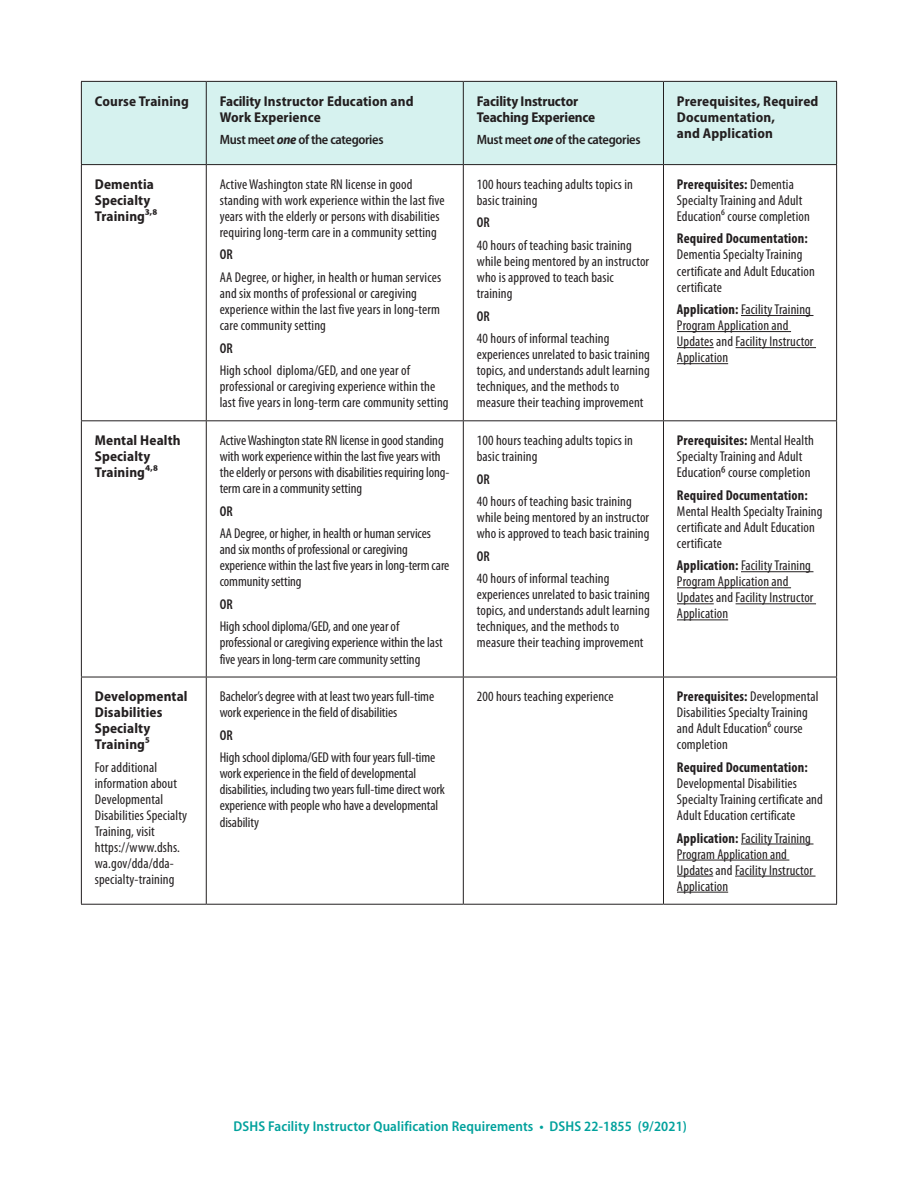
<style>
.page{position:relative;width:918px;height:1188px;background:#fff}
.page>*{position:absolute;margin:0;border:0;box-sizing:border-box;transform-origin:0 0}
.Body_copy{font:condensed 14.25px/16px "Myriad Pro";letter-spacing:.01em;color:#231f20}
.Body_copy-2{font:700 semi-condensed 14.25px/16px "Myriad Pro";letter-spacing:.01em;color:#231f20}
.Body_copy-3{font:600 semi-condensed 14.25px "Myriad Pro";letter-spacing:.01em;color:#00a19c}
.Body_copy-4{font:700 semi-condensed 14.25px/16px "Myriad Pro";letter-spacing:-.01em;color:#231f20}
.Body_copy-5{font:600 condensed 14.25px "Myriad Pro";letter-spacing:.01em;color:#231f20}
.Body_copy-6{font:600 semi-condensed 13.5px "Myriad Pro";letter-spacing:-.025em;color:#231f20}
.s1{font-weight:700;font-style:italic}
.s2{font-weight:700}
.s3{font-size:16.5px}
</style>
<div class="page">
<div style="left:82px;top:82px;width:754px;height:82px;background:#d6f2ef"></div>
<hr style="left:81px;top:81px;width:125px;height:1px;background:#231f20">
<hr style="left:81px;top:82px;width:1px;height:82px;background:#231f20">
<hr style="left:206px;top:81px;width:257px;height:1px;background:#231f20">
<hr style="left:206px;top:82px;width:1px;height:82px;background:#231f20">
<hr style="left:463px;top:81px;width:200px;height:1px;background:#231f20">
<hr style="left:463px;top:82px;width:1px;height:82px;background:#231f20">
<hr style="left:663px;top:81px;width:174px;height:1px;background:#231f20">
<hr style="left:663px;top:82px;width:1px;height:82px;background:#231f20">
<hr style="left:836px;top:82px;width:1px;height:82px;background:#231f20">
<hr style="left:81px;top:164px;width:125px;height:1px;background:#231f20">
<hr style="left:81px;top:165px;width:1px;height:255px;background:#231f20">
<hr style="left:206px;top:164px;width:257px;height:1px;background:#231f20">
<hr style="left:206px;top:165px;width:1px;height:255px;background:#231f20">
<hr style="left:463px;top:164px;width:200px;height:1px;background:#231f20">
<hr style="left:463px;top:165px;width:1px;height:255px;background:#231f20">
<hr style="left:663px;top:164px;width:174px;height:1px;background:#231f20">
<hr style="left:663px;top:165px;width:1px;height:255px;background:#231f20">
<hr style="left:836px;top:165px;width:1px;height:255px;background:#231f20">
<hr style="left:81px;top:420px;width:125px;height:1px;background:#231f20">
<hr style="left:81px;top:421px;width:1px;height:256px;background:#231f20">
<hr style="left:206px;top:420px;width:257px;height:1px;background:#231f20">
<hr style="left:206px;top:421px;width:1px;height:256px;background:#231f20">
<hr style="left:463px;top:420px;width:200px;height:1px;background:#231f20">
<hr style="left:463px;top:421px;width:1px;height:256px;background:#231f20">
<hr style="left:663px;top:420px;width:174px;height:1px;background:#231f20">
<hr style="left:663px;top:421px;width:1px;height:256px;background:#231f20">
<hr style="left:836px;top:421px;width:1px;height:256px;background:#231f20">
<hr style="left:81px;top:677px;width:125px;height:1px;background:#231f20">
<hr style="left:81px;top:677px;width:1px;height:227px;background:#231f20">
<hr style="left:206px;top:677px;width:257px;height:1px;background:#231f20">
<hr style="left:206px;top:677px;width:1px;height:227px;background:#231f20">
<hr style="left:463px;top:677px;width:200px;height:1px;background:#231f20">
<hr style="left:463px;top:677px;width:1px;height:227px;background:#231f20">
<hr style="left:663px;top:677px;width:174px;height:1px;background:#231f20">
<hr style="left:663px;top:677px;width:1px;height:227px;background:#231f20">
<hr style="left:836px;top:677px;width:1px;height:227px;background:#231f20">
<hr style="left:81px;top:904px;width:125px;height:1px;background:#231f20">
<hr style="left:206px;top:904px;width:257px;height:1px;background:#231f20">
<hr style="left:463px;top:904px;width:200px;height:1px;background:#231f20">
<hr style="left:663px;top:904px;width:174px;height:1px;background:#231f20">
<hr style="left:741px;top:315px;width:72px;height:1px;background:#231f20">
<hr style="left:677px;top:331px;width:114px;height:1px;background:#231f20">
<hr style="left:677px;top:347px;width:37px;height:1px;background:#231f20">
<hr style="left:736px;top:347px;width:80px;height:1px;background:#231f20">
<hr style="left:677px;top:363px;width:51px;height:1px;background:#231f20">
<hr style="left:741px;top:571px;width:72px;height:1px;background:#231f20">
<hr style="left:677px;top:587px;width:114px;height:1px;background:#231f20">
<hr style="left:677px;top:603px;width:37px;height:1px;background:#231f20">
<hr style="left:736px;top:603px;width:80px;height:1px;background:#231f20">
<hr style="left:677px;top:620px;width:51px;height:1px;background:#231f20">
<hr style="left:741px;top:844px;width:72px;height:1px;background:#231f20">
<hr style="left:677px;top:860px;width:112px;height:1px;background:#231f20">
<hr style="left:677px;top:876px;width:36px;height:1px;background:#231f20">
<hr style="left:735px;top:876px;width:81px;height:1px;background:#231f20">
<hr style="left:677px;top:892px;width:51px;height:1px;background:#231f20">
<p class="Body_copy-2" style="left:95px;top:93px;width:96px">Course Training</p>
<p class="Body_copy-2" style="left:220px;top:93px;width:195px">Facility Instructor Education and<br>Work Experience</p>
<p class="Body_copy-6" style="left:220px;top:132px;width:165px">Must meet <span class="s1">one</span> of the categories</p>
<p class="Body_copy-2" style="left:95px;top:176px;width:64px">Dementia<br>Specialty<br>Training³,⁸</p>
<p class="Body_copy" style="left:220px;top:176px;width:226px">Active Washington state RN license in good standing with work experience within the last five years with the elderly or persons with disabilities requiring long-term care in a community setting</p>
<p class="Body_copy-5" style="left:220px;top:247px;width:15px">OR</p>
<p class="Body_copy" style="left:220px;top:270px;width:223px">AA Degree, or higher, in health or human services and six months of professional or caregiving experience within the last five years in long-term care community setting</p>
<p class="Body_copy-5" style="left:220px;top:340px;width:15px">OR</p>
<p class="Body_copy" style="left:220px;top:363px;width:230px">High school diploma/GED, and one year of professional or caregiving experience within the last five years in long-term care community setting</p>
<p class="Body_copy-2" style="left:95px;top:432px;width:87px">Mental Health<br>Specialty<br>Training⁴,⁸</p>
<p class="Body_copy" style="left:220px;top:433px;width:231px">Active Washington state RN license in good standing with work experience within the last five years with the elderly or persons with disabilities requiring long&shy;term care in a community setting</p>
<p class="Body_copy-5" style="left:220px;top:503px;width:14px">OR</p>
<p class="Body_copy" style="left:220px;top:526px;width:231px">AA Degree, or higher, in health or human services and six months of professional or caregiving experience within the last five years in long-term care community setting</p>
<p class="Body_copy-5" style="left:220px;top:596px;width:14px">OR</p>
<p class="Body_copy" style="left:220px;top:619px;width:224px">High school diploma/GED, and one year of professional or caregiving experience within the last five years in long-term care community setting</p>
<p class="Body_copy-2" style="left:95px;top:689px;width:94px">Developmental<br>Disabilities<br>Specialty<br>Training⁵</p>
<p class="Body_copy" style="left:95px;top:759px;width:94px">For additional information about<br>Developmental<br>Disabilities Specialty<br>Training, visit https://www.dshs. wa.gov/dda/dda&shy;specialty-training</p>
<p class="Body_copy" style="left:220px;top:689px;width:216px">Bachelor’s degree with at least two years full-time work experience in the field of disabilities</p>
<p class="Body_copy-5" style="left:220px;top:727px;width:14px">OR</p>
<p class="Body_copy" style="left:220px;top:750px;width:227px">High school diploma/GED with four years full-time work experience in the field of developmental disabilities, including two years full-time direct work experience with people who have a developmental disability</p>
<p class="Body_copy-4" style="left:477px;top:93px;width:120px">Facility Instructor<br>Teaching Experience</p>
<p class="Body_copy-6" style="left:477px;top:132px;width:165px">Must meet <span class="s1">one</span> of the categories</p>
<p class="Body_copy" style="left:477px;top:176px;width:158px">100 hours teaching adults topics in basic training</p>
<p class="Body_copy-5" style="left:477px;top:215px;width:15px">OR</p>
<p class="Body_copy" style="left:477px;top:237px;width:174px">40 hours of teaching basic training while being mentored by an instructor who is approved to teach basic training</p>
<p class="Body_copy-5" style="left:477px;top:308px;width:15px">OR</p>
<p class="Body_copy" style="left:477px;top:331px;width:175px">40 hours of informal teaching experiences unrelated to basic training topics, and understands adult learning techniques, and the methods to measure their teaching improvement</p>
<p class="Body_copy" style="left:477px;top:433px;width:158px">100 hours teaching adults topics in basic training</p>
<p class="Body_copy-5" style="left:477px;top:471px;width:15px">OR</p>
<p class="Body_copy" style="left:477px;top:494px;width:174px">40 hours of teaching basic training while being mentored by an instructor who is approved to teach basic training</p>
<p class="Body_copy-5" style="left:477px;top:548px;width:15px">OR</p>
<p class="Body_copy" style="left:477px;top:571px;width:175px">40 hours of informal teaching experiences unrelated to basic training topics, and understands adult learning techniques, and the methods to measure their teaching improvement</p>
<p class="Body_copy-2" style="left:677px;top:93px;width:143px">Prerequisites, Required<br>Documentation,<br>and Application</p>
<p class="Body_copy" style="left:677px;top:176px;width:134px"><span class="s2">Prerequisites:</span> Dementia<br>Specialty Training and Adult<br>Education⁶ course completion</p>
<p class="Body_copy" style="left:677px;top:231px;width:139px"><span class="s2">Required Documentation:<br></span>Dementia Specialty Training certificate and Adult Education certificate</p>
<p class="Body_copy" style="left:677px;top:302px;width:138px"><span class="s2">Application:</span> Facility Training<br>Program Application and<br>Updates and Facility Instructor<br>Application</p>
<p class="Body_copy" style="left:677px;top:433px;width:139px"><span class="s2">Prerequisites:</span> Mental Health<br>Specialty Training and Adult<br>Education<span class="s3">6</span> course completion</p>
<p class="Body_copy" style="left:677px;top:487px;width:147px"><span class="s2">Required Documentation:<br></span>Mental Health Specialty Training certificate and Adult Education certificate</p>
<p class="Body_copy" style="left:677px;top:558px;width:138px"><span class="s2">Application:</span> Facility Training<br>Program Application and<br>Updates and Facility Instructor<br>Application</p>
<p class="Body_copy" style="left:477px;top:689px;width:139px">200 hours teaching experience</p>
<p class="Body_copy" style="left:677px;top:689px;width:143px"><span class="s2">Prerequisites:</span> Developmental<br>Disabilities Specialty Training and Adult Education⁶ course completion</p>
<p class="Body_copy" style="left:677px;top:759px;width:147px"><span class="s2">Required Documentation:<br></span>Developmental Disabilities<br>Specialty Training certificate and<br>Adult Education certificate</p>
<p class="Body_copy" style="left:677px;top:830px;width:138px"><span class="s2">Application:</span> Facility Training<br>Program Application and<br>Updates and Facility Instructor<br>Application</p>
<p class="Body_copy-3" style="left:234px;top:1118px;width:455px">DSHS Facility Instructor Qualification Requirements • DSHS 22-1855 (9/2021)</p>
</div>
